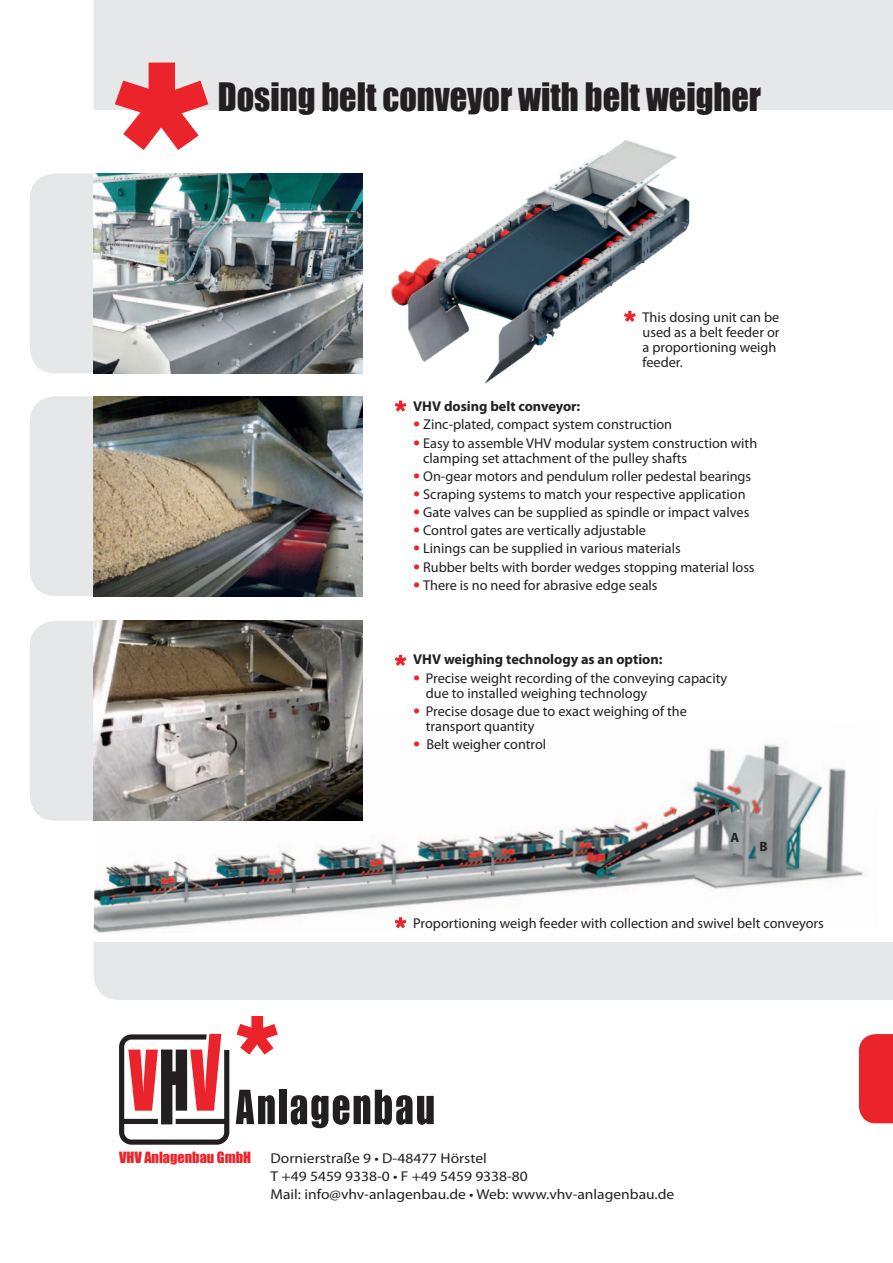
<style>
.page{position:relative;width:893px;height:1263px;background:#fff}
.page>*{position:absolute;margin:0;border:0;box-sizing:border-box;transform-origin:0 0}
.t1{font:36px "Impact";color:#231f20;scale:.95 1}
.t2{font:14.25px/15px "Myriad Pro";color:#231f20}
.t3{font:14.25px/18px "Myriad Pro";color:#231f20;scale:1.09 1}
.t4{font:700 14.25px "Myriad Pro";color:#231f20}
.t5{font:14.25px "Impact";color:#eb232b}
.t6{font:700 13.5px "Myriad Pro";color:#231f20}
.s1{font-family:"Helvetica Neue";font-weight:800;font-stretch:expanded;color:#eb232b}
</style>
<div class="page">
<div style="left:30px;top:396px;width:64px;height:200px;background:#e6e7e9"></div>
<div style="left:30px;top:173px;width:64px;height:200px;background:#e6e7e9"></div>
<div style="left:94px;top:0;width:799px;height:1000px;background:#e6e7e9"></div>
<div style="left:30px;top:621px;width:64px;height:200px;background:#e6e7e9"></div>
<div style="left:94px;top:111px;width:799px;height:831px;background:#fff"></div>
<img style="left:94px;top:707px;width:770px;height:226px">
<svg style="left:115px;top:63px;width:93px;height:87px"></svg>
<div style="left:859px;top:1034px;width:34px;height:89px;background:#eb232b"></div>
<svg style="left:237px;top:1016px;width:41px;height:38px"></svg>
<svg style="left:236px;top:1090px;width:39px;height:34px"></svg>
<div style="left:279px;top:1090px;width:7px;height:34px;background:#231f20"></div>
<svg style="left:291px;top:1090px;width:143px;height:38px"></svg>
<svg style="left:119px;top:1034px;width:110px;height:111px"></svg>
<img style="left:94px;top:173px;width:268px;height:200px">
<img style="left:94px;top:396px;width:268px;height:200px">
<img style="left:94px;top:621px;width:268px;height:200px">
<img style="left:391px;top:140px;width:299px;height:244px">
<svg style="left:395px;top:401px;width:11px;height:11px"></svg>
<svg style="left:395px;top:655px;width:11px;height:11px"></svg>
<svg style="left:624px;top:311px;width:12px;height:11px"></svg>
<svg style="left:395px;top:917px;width:11px;height:11px"></svg>
<h1 class="t1" style="left:218px;top:68px;width:573px">Dosing belt conveyor with belt weigher</h1>
<p class="t2" style="left:642px;top:310px;width:139px">This dosing unit can be used as a belt feeder or a proportioning weigh feeder.</p>
<p class="t4" style="left:413px;top:398px;width:169px">VHV dosing belt conveyor:</p>
<p class="t2" style="left:413px;top:417px;width:261px"><span class="s1">•</span> Zinc-plated, compact system construction</p>
<p class="t2" style="left:423px;top:435px;width:336px;text-indent:-10px"><span class="s1">•</span> Easy to assemble VHV modular system construction with clamping set attachment of the pulley shafts</p>
<p class="t2" style="left:413px;top:469px;width:340px"><span class="s1">•</span> On-gear motors and pendulum roller pedestal bearings</p>
<p class="t2" style="left:413px;top:487px;width:334px"><span class="s1">•</span> Scraping systems to match your respective application</p>
<p class="t2" style="left:413px;top:505px;width:338px"><span class="s1">•</span> Gate valves can be supplied as spindle or impact valves</p>
<p class="t2" style="left:413px;top:523px;width:234px"><span class="s1">•</span> Control gates are vertically adjustable</p>
<p class="t2" style="left:413px;top:541px;width:269px"><span class="s1">•</span> Linings can be supplied in various materials</p>
<p class="t2" style="left:413px;top:560px;width:343px"><span class="s1">•</span> Rubber belts with border wedges stopping material loss</p>
<p class="t2" style="left:413px;top:578px;width:246px"><span class="s1">•</span> There is no need for abrasive edge seals</p>
<p class="t4" style="left:413px;top:652px;width:251px">VHV weighing technology as an option:</p>
<p class="t2" style="left:426px;top:671px;width:303px;text-indent:-13px"><span class="s1">•</span> Precise weight recording of the conveying capacity due to installed weighing technology</p>
<p class="t2" style="left:426px;top:704px;width:263px;text-indent:-13px"><span class="s1">•</span> Precise dosage due to exact weighing of the transport quantity</p>
<p class="t2" style="left:413px;top:737px;width:135px"><span class="s1">•</span> Belt weigher control</p>
<p class="t6" style="left:730px;top:830px;width:10px">A</p>
<p class="t6" style="left:759px;top:839px;width:10px">B</p>
<p class="t2" style="left:413px;top:916px;width:412px">Proportioning weigh feeder with collection and swivel belt conveyors</p>
<p class="t5" style="left:119px;top:1146px;width:133px">VHV Anlagenbau GmbH</p>
<p class="t3" style="left:271px;top:1149px;width:372px">Dornierstraße 9 • D-48477 Hörstel<br>T +49 5459 9338-0 • F +49 5459 9338-80<br>Mail: info@vhv-anlagenbau.de • Web: www.vhv-anlagenbau.de</p>
</div>
